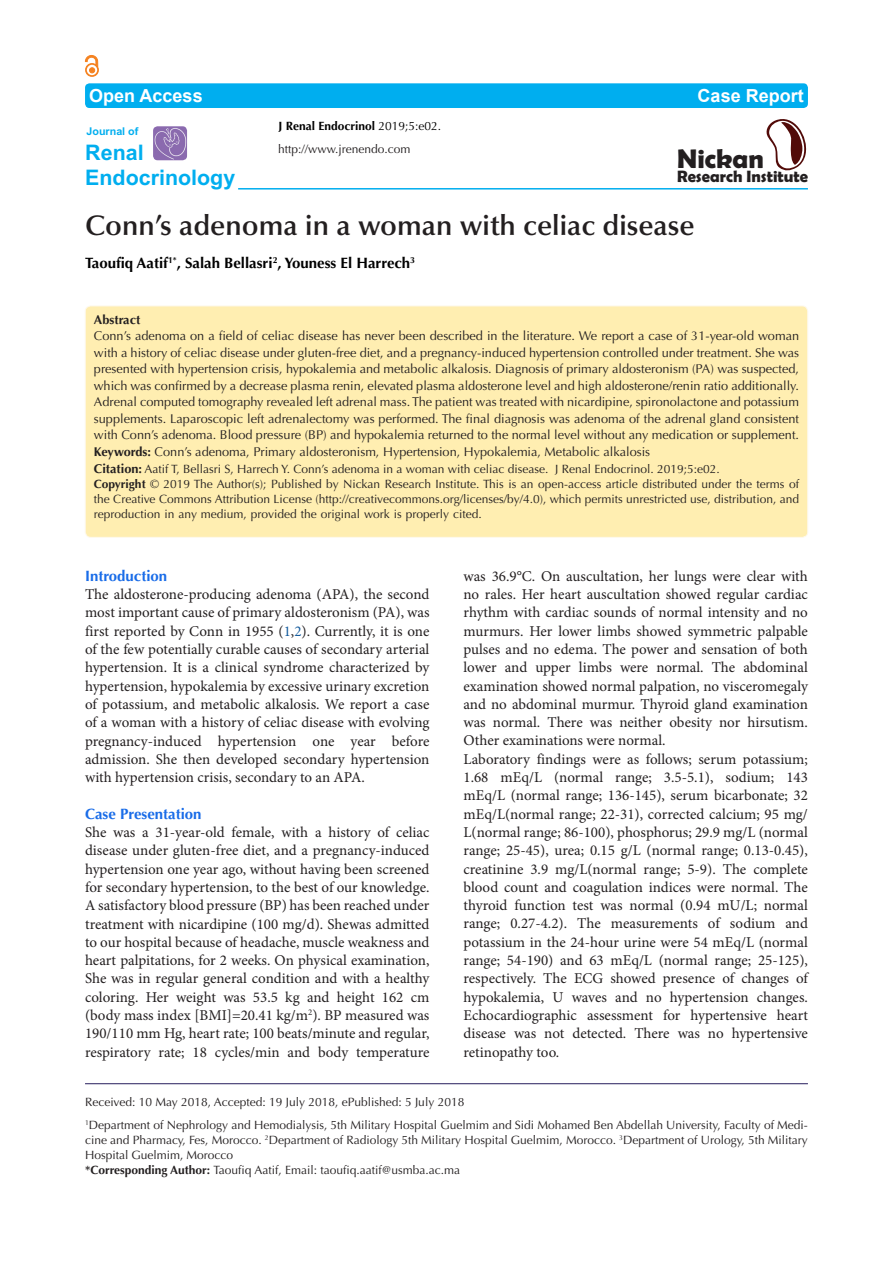
<style>
.page{position:relative;width:893px;height:1263px;background:#fff}
.page>*{position:absolute;margin:0;border:0;box-sizing:border-box;transform-origin:0 0}
.t1{font:600 28.5px "Optima LT Std";color:#231f20}
.t2{font:700 27.15px "Berlin Sans FB Demi";color:#231f20}
.t3{font:700 21.45px/24.9px "Arial";color:#00aeef}
.t4{font:700 18px "Arial";color:#fff}
.t5{font:700 16.5px "Berlin Sans FB Demi";color:#231f20}
.t6{font:15px/18.3px "Minion Pro";color:#231f20;text-align:justify}
.t7{font:700 15px "Optima LT Std";color:#000}
.t8{font:700 15px "Optima LT Std";color:#196ce8}
.t9{font:12.75px/16.5px "Optima LT Std";color:#231f20;text-align:justify}
.t10{font:700 12.75px "Optima LT Std";color:#231f20}
.t11{font:12px/15px "Optima LT Std";color:#231f20;text-align:justify}
.t12{font:700 12px "Optima LT Std";color:#000}
.t13{font:700 10.65px "Arial";color:#00aeef}
.s1{font-weight:400}
.s2{font-weight:700}
.s3{font-weight:700;font-size:12.75px}
.s4{color:#175d9e}
</style>
<div class="page">
<div style="left:85px;top:63px;width:14px;height:14px;border:2px solid #f58220;border-radius:50%"></div>
<svg style="left:85px;top:55px;width:13px;height:18px"></svg>
<div style="left:85px;top:83px;width:723px;height:25px;background:#00aeef;border-radius:4px"></div>
<hr style="left:238px;top:188px;width:570px;height:2px;background:#00aeef">
<svg style="left:766px;top:119px;width:41px;height:52px"></svg>
<img style="left:153px;top:126px;width:34px;height:34px">
<hr style="left:85px;top:1083px;width:723px;height:1px;background:#261d5c">
<div style="left:85px;top:306px;width:723px;height:231px;background:#ffeeb1;border-radius:6px"></div>
<div style="left:85px;top:306px;width:723px;height:231px;border:1px solid #fef9ed;border-radius:6px"></div>
<p class="t4" style="left:89px;top:83px;width:115px">Open Access</p>
<p class="t4" style="left:698px;top:83px;width:108px">Case Report</p>
<p class="t12" style="left:279px;top:119px;width:164px">J Renal Endocrinol <span class="s1">2019;5:e02.</span></p>
<p class="t2" style="left:677px;top:143px;width:88px">Nickan</p>
<p class="t5" style="left:677px;top:167px;width:132px">Research Institute</p>
<p class="t13" style="left:87px;top:124px;width:53px">Journal of</p>
<p class="t3" style="left:85px;top:141px;width:152px">Renal<br>Endocrinology</p>
<p class="t11" style="left:278px;top:142px;width:134px">http://www.jrenendo.com</p>
<p class="t1" style="left:85px;top:208px;width:611px">Conn’s adenoma in a woman with celiac disease</p>
<p class="t7" style="left:85px;top:254px;width:332px">Taoufiq Aatif<sup>1*</sup>, Salah Bellasri<sup>2</sup>, Youness El Harrech<sup>3</sup></p>
<p class="t10" style="left:94px;top:312px;width:48px">Abstract</p>
<p class="t9" style="left:94px;top:328px;width:707px">Conn’s adenoma on a field of celiac disease has never been described in the literature. We report a case of 31-year-old woman with a history of celiac disease under gluten-free diet, and a pregnancy-induced hypertension controlled under treatment. She was presented with hypertension crisis, hypokalemia and metabolic alkalosis. Diagnosis of primary aldosteronism (PA) was suspected, which was confirmed by a decrease plasma renin, elevated plasma aldosterone level and high aldosterone/renin ratio additionally.<br>Adrenal computed tomography revealed left adrenal mass. The patient was treated with nicardipine, spironolactone and potassium supplements. Laparoscopic left adrenalectomy was performed. The final diagnosis was adenoma of the adrenal gland consistent with Conn’s adenoma. Blood pressure (BP) and hypokalemia returned to the normal level without any medication or supplement.</p>
<p class="t9" style="left:94px;top:444px;width:558px"><span class="s2">Keywords:</span> Conn’s adenoma, Primary aldosteronism, Hypertension, Hypokalemia, Metabolic alkalosis</p>
<p class="t11" style="left:94px;top:461px;width:627px"><span class="s3">Citation:</span> Aatif T, Bellasri S, Harrech Y. Conn’s adenoma in a woman with celiac disease. J Renal Endocrinol. 2019;5:e02.</p>
<p class="t11" style="left:94px;top:476px;width:707px"><span class="s2">Copyright</span> © 2019 The Author(s); Published by Nickan Research Institute. This is an open-access article distributed under the terms of the Creative Commons Attribution License (http://creativecommons.org/licenses/by/4.0), which permits unrestricted use, distribution, and reproduction in any medium, provided the original work is properly cited.</p>
<p class="t8" style="left:85px;top:567px;width:84px">Introduction</p>
<p class="t6" style="left:85px;top:585px;width:346px">The aldosterone-producing adenoma (APA), the second most important cause of primary aldosteronism (PA), was first reported by Conn in 1955 (<span class="s4">1</span>,<span class="s4">2</span>). Currently, it is one of the few potentially curable causes of secondary arterial hypertension. It is a clinical syndrome characterized by hypertension, hypokalemia by excessive urinary excretion of potassium, and metabolic alkalosis. We report a case of a woman with a history of celiac disease with evolving pregnancy-induced hypertension one year before admission. She then developed secondary hypertension with hypertension crisis, secondary to an APA.</p>
<p class="t8" style="left:85px;top:805px;width:118px">Case Presentation</p>
<p class="t6" style="left:85px;top:823px;width:346px">She was a 31-year-old female, with a history of celiac disease under gluten-free diet, and a pregnancy-induced hypertension one year ago, without having been screened for secondary hypertension, to the best of our knowledge.<br>A satisfactory blood pressure (BP) has been reached under treatment with nicardipine (100 mg/d). Shewas admitted to our hospital because of headache, muscle weakness and heart palpitations, for 2 weeks. On physical examination, She was in regular general condition and with a healthy coloring. Her weight was 53.5 kg and height 162 cm (body mass index [BMI]=20.41 kg/m<sup>2</sup>). BP measured was 190/110 mm Hg, heart rate; 100 beats/minute and regular, respiratory rate; 18 cycles/min and body temperature</p>
<p class="t6" style="left:463px;top:567px;width:346px">was 36.9°C. On auscultation, her lungs were clear with no rales. Her heart auscultation showed regular cardiac rhythm with cardiac sounds of normal intensity and no murmurs. Her lower limbs showed symmetric palpable pulses and no edema. The power and sensation of both lower and upper limbs were normal. The abdominal examination showed normal palpation, no visceromegaly and no abdominal murmur. Thyroid gland examination was normal. There was neither obesity nor hirsutism.<br>Other examinations were normal.</p>
<p class="t6" style="left:463px;top:750px;width:346px">Laboratory findings were as follows; serum potassium; 1.68 mEq/L (normal range; 3.5-5.1), sodium; 143 mEq/L (normal range; 136-145), serum bicarbonate; 32 mEq/L(normal range; 22-31), corrected calcium; 95 mg/ L(normal range; 86-100), phosphorus; 29.9 mg/L (normal range; 25-45), urea; 0.15 g/L (normal range; 0.13-0.45), creatinine 3.9 mg/L(normal range; 5-9). The complete blood count and coagulation indices were normal. The thyroid function test was normal (0.94 mU/L; normal range; 0.27-4.2). The measurements of sodium and potassium in the 24-hour urine were 54 mEq/L (normal range; 54-190) and 63 mEq/L (normal range; 25-125), respectively. The ECG showed presence of changes of hypokalemia, U waves and no hypertension changes.<br>Echocardiographic assessment for hypertensive heart disease was not detected. There was no hypertensive retinopathy too.</p>
<p class="t11" style="left:85px;top:1094px;width:381px">Received: 10 May 2018, Accepted: 19 July 2018, ePublished: 5 July 2018</p>
<p class="t11" style="left:85px;top:1117px;width:724px"><sup>1</sup>Department of Nephrology and Hemodialysis, 5th Military Hospital Guelmim and Sidi Mohamed Ben Abdellah University, Faculty of Medi&shy;cine and Pharmacy, Fes, Morocco. <sup>2</sup>Department of Radiology 5th Military Hospital Guelmim, Morocco. <sup>3</sup>Department of Urology, 5th Military Hospital Guelmim, Morocco</p>
<p class="t11" style="left:85px;top:1162px;width:377px"><span class="s2">*Corresponding Author:</span> Taoufiq Aatif, Email: taoufiq.aatif@usmba.ac.ma</p>
</div>
